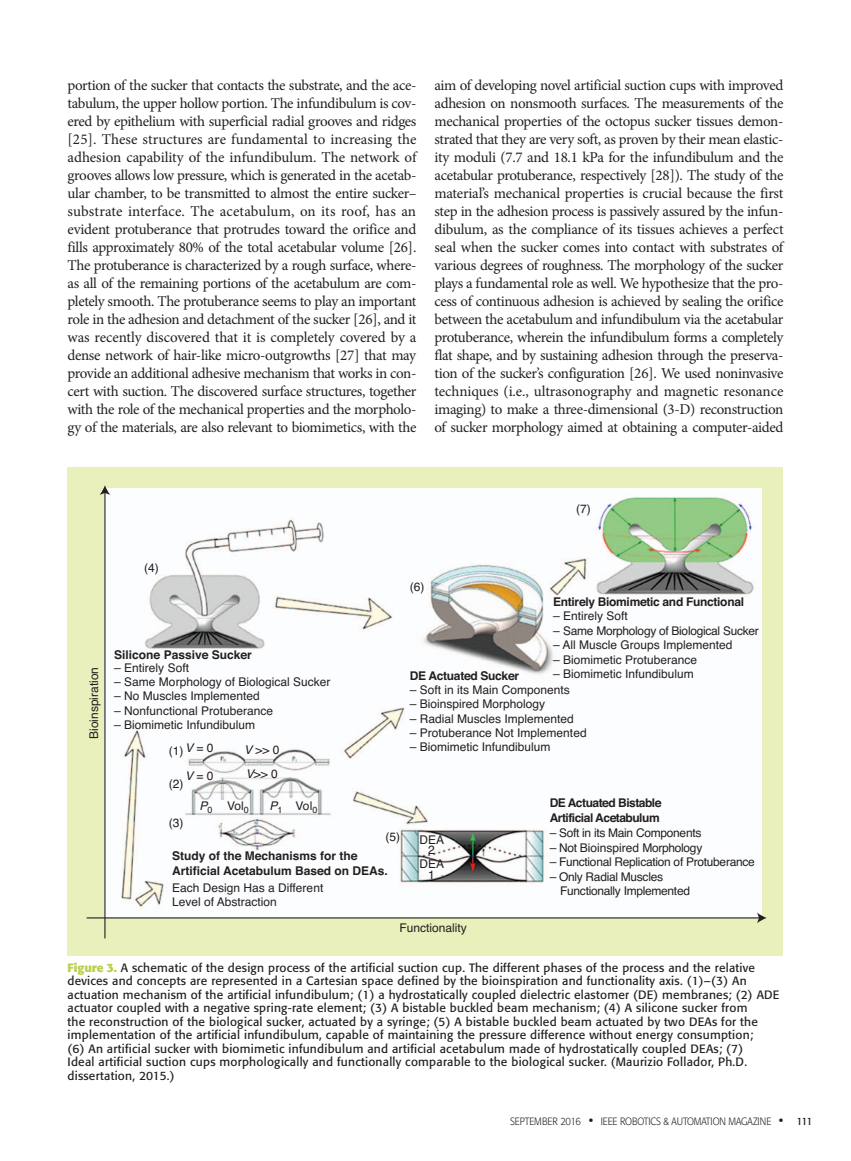
<style>
.page{position:relative;width:851px;height:1161px;background:#fff}
.page>*{position:absolute;margin:0;border:0;box-sizing:border-box;transform-origin:0 0}
.t1{font:15px/18px "Minion Pro";letter-spacing:-.03em;color:#231f20;text-align:justify}
.t2{font:12px/13.5px "Formata";letter-spacing:.02em;color:#231f20}
.t3{font:12px/23.5px "Helvetica";color:#231f20}
.t4{font:12px/14.4px "Helvetica";letter-spacing:-.025em;color:#231f20}
.t5{font:700 12px/14.4px "Helvetica";letter-spacing:-.025em;color:#231f20}
.t6{font:700 12px/14.4px "Helvetica";color:#231f20}
.t7{font:italic 12px "Helvetica";color:#231f20}
.t8{font:300 10.5px "Formata";letter-spacing:-.01em;color:#231f20;scale:.9 1}
.t9{font:9px "Helvetica";color:#231f20}
.s1{font-style:italic}
.s2{font-weight:700;color:#bbcf4d}
.s3{font-weight:400;font-size:13.5px}
.s4{font-weight:400}
</style>
<div class="page">
<div style="left:68px;top:467px;width:715px;height:489px;background:#e9f0bc"></div>
<img style="left:105px;top:489px;width:656px;height:428px">
<hr style="left:104px;top:492px;width:1px;height:446px;background:#231f20">
<svg style="left:100px;top:485px;width:10px;height:10px"></svg>
<hr style="left:87px;top:917px;width:672px;height:1px;background:#231f20">
<svg style="left:757px;top:913px;width:9px;height:10px"></svg>
<p class="t1" style="left:68px;top:76px;width:350px">portion of the sucker that contacts the substrate, and the ace&shy;tabulum, the upper hollow portion. The infundibulum is cov&shy;ered by epithelium with superficial radial grooves and ridges [25]. These structures are fundamental to increasing the adhesion capability of the infundibulum. The network of grooves allows low pressure, which is generated in the acetab&shy;ular chamber, to be transmitted to almost the entire sucker– substrate interface. The acetabulum, on its roof, has an evident protuberance that protrudes toward the orifice and fills approximately 80% of the total acetabular volume [26].<br>The protuberance is characterized by a rough surface, where&shy;as all of the remaining portions of the acetabulum are com&shy;pletely smooth. The protuberance seems to play an important role in the adhesion and detachment of the sucker [26], and it was recently discovered that it is completely covered by a dense network of hair-like micro-outgrowths [27] that may provide an additional adhesive mechanism that works in con&shy;cert with suction. The discovered surface structures, together with the role of the mechanical properties and the morpholo&shy;gy of the materials, are also relevant to biomimetics, with the</p>
<p class="t1" style="left:434px;top:76px;width:350px">aim of developing novel artificial suction cups with improved adhesion on nonsmooth surfaces. The measurements of the mechanical properties of the octopus sucker tissues demon&shy;strated that they are very soft, as proven by their mean elastic&shy;ity moduli (7.7 and 18.1 kPa for the infundibulum and the acetabular protuberance, respectively [28]). The study of the material’s mechanical properties is crucial because the first step in the adhesion process is passively assured by the infun&shy;dibulum, as the compliance of its tissues achieves a perfect seal when the sucker comes into contact with substrates of various degrees of roughness. The morphology of the sucker plays a fundamental role as well. We hypothesize that the pro&shy;cess of continuous adhesion is achieved by sealing the orifice between the acetabulum and infundibulum via the acetabular protuberance, wherein the infundibulum forms a completely flat shape, and by sustaining adhesion through the preserva&shy;tion of the sucker’s configuration [26]. We used noninvasive techniques (i.e., ultrasonography and magnetic resonance imaging) to make a three-dimensional (3-D) reconstruction of sucker morphology aimed at obtaining a computer-aided</p>
<p class="t3" style="left:576px;top:497px;width:16px">(7)</p>
<p class="t3" style="left:82px;top:739px;width:74px;rotate:-90deg">Bioinspiration</p>
<p class="t3" style="left:144px;top:556px;width:16px">(4)</p>
<p class="t3" style="left:410px;top:576px;width:16px">(6)</p>
<p class="t5" style="left:553px;top:595px;width:192px">Entirely Biomimetic and Functional</p>
<p class="t3" style="left:553px;top:605px;width:76px">– Entirely Soft</p>
<p class="t4" style="left:553px;top:624px;width:207px">– Same Morphology of Biological Sucker</p>
<p class="t3" style="left:553px;top:634px;width:181px">– All Muscle Groups Implemented</p>
<p class="t3" style="left:553px;top:648px;width:146px">– Biomimetic Protuberance</p>
<p class="t3" style="left:553px;top:662px;width:142px">– Biomimetic Infundibulum</p>
<p class="t6" style="left:114px;top:648px;width:139px">Silicone Passive Sucker</p>
<p class="t3" style="left:114px;top:656px;width:76px">– Entirely Soft</p>
<p class="t3" style="left:114px;top:670px;width:218px">– Same Morphology of Biological Sucker</p>
<p class="t3" style="left:114px;top:685px;width:147px">– No Muscles Implemented</p>
<p class="t3" style="left:114px;top:699px;width:160px">– Nonfunctional Protuberance</p>
<p class="t3" style="left:114px;top:714px;width:142px">– Biomimetic Infundibulum</p>
<p class="t5" style="left:410px;top:668px;width:111px">DE Actuated Sucker</p>
<p class="t3" style="left:410px;top:678px;width:162px">– Soft in its Main Components</p>
<p class="t3" style="left:410px;top:692px;width:137px">– Bioinspired Morphology</p>
<p class="t3" style="left:410px;top:707px;width:166px">– Radial Muscles Implemented</p>
<p class="t3" style="left:410px;top:721px;width:178px">– Protuberance Not Implemented</p>
<p class="t3" style="left:410px;top:736px;width:142px">– Biomimetic Infundibulum</p>
<p class="t3" style="left:185px;top:736px;width:30px"><span class="s1">V</span> = 0</p>
<p class="t3" style="left:185px;top:765px;width:30px"><span class="s1">V</span> = 0</p>
<p class="t3" style="left:244px;top:739px;width:37px"><span class="s1">V</span> &gt;&gt; 0<br><span class="s1">V</span>&gt;&gt; 0</p>
<p class="t3" style="left:169px;top:740px;width:16px">(1)</p>
<p class="t3" style="left:169px;top:773px;width:16px">(2)</p>
<p class="t3" style="left:169px;top:811px;width:16px">(3)</p>
<p class="t5" style="left:549px;top:796px;width:113px">DE Actuated Bistable<br>Artificial Acetabulum</p>
<p class="t4" style="left:549px;top:826px;width:153px">– Soft in its Main Components</p>
<p class="t4" style="left:549px;top:841px;width:154px">– Not Bioinspired Morphology</p>
<p class="t4" style="left:549px;top:855px;width:207px">– Functional Replication of Protuberance</p>
<p class="t4" style="left:560px;top:870px;width:131px;text-indent:-10px">– Only Radial Muscles<br>Functionally Implemented</p>
<p class="t3" style="left:227px;top:795px;width:23px">Vol<sub>0</sub></p>
<p class="t9" style="left:312px;top:803px;width:7px">0</p>
<p class="t6" style="left:172px;top:849px;width:217px">Study of the Mechanisms for the<br>Artificial Acetabulum Based on DEAs.</p>
<p class="t3" style="left:172px;top:881px;width:153px;line-height:14.4px">Each Design Has a Different<br>Level of Abstraction</p>
<p class="t7" style="left:199px;top:797px;width:15px">P<sub>0</sub></p>
<p class="t3" style="left:269px;top:795px;width:44px"><span class="s1">P</span><sub>1</sub> Vol</p>
<p class="t3" style="left:428px;top:833px;width:17px;line-height:11.9px;text-indent:-43px">(5) DEA<br>2</p>
<p class="t3" style="left:419px;top:859px;width:26px;line-height:10.5px;text-align:center">DEA<br>1</p>
<p class="t3" style="left:399px;top:916px;width:69px">Functionality</p>
<p class="t2" style="left:68px;top:961px;width:713px"><span class="s2">Figure 3.</span> A schematic of the design process of the artificial suction cup. The different phases of the process and the relative devices and concepts are represented in a Cartesian space defined by the bioinspiration and functionality axis. (1)–(3) An actuation mechanism of the artificial infundibulum; (1) a hydrostatically coupled dielectric elastomer (DE) membranes; (2) ADE actuator coupled with a negative spring-rate element; (3) A bistable buckled beam mechanism; (4) A silicone sucker from<br>the reconstruction of the biological sucker, actuated by a syringe; (5) A bistable buckled beam actuated by two DEAs for the implementation of the artificial infundibulum, capable of maintaining the pressure difference without energy consumption;<br>(6) An artificial sucker with biomimetic infundibulum and artificial acetabulum made of hydrostatically coupled DEAs; (7)<br>Ideal artificial suction cups morphologically and functionally comparable to the biological sucker. (Maurizio Follador, Ph.D. dissertation, 2015.)</p>
<p class="t8" style="left:510px;top:1115px;width:337px">SEPTEMBER 2016 <span class="s3">•</span> IEEE ROBOTICS &amp; AUTOMATION MAGAZINE <span class="s3">•</span> <span class="s4">111</span></p>
</div>
